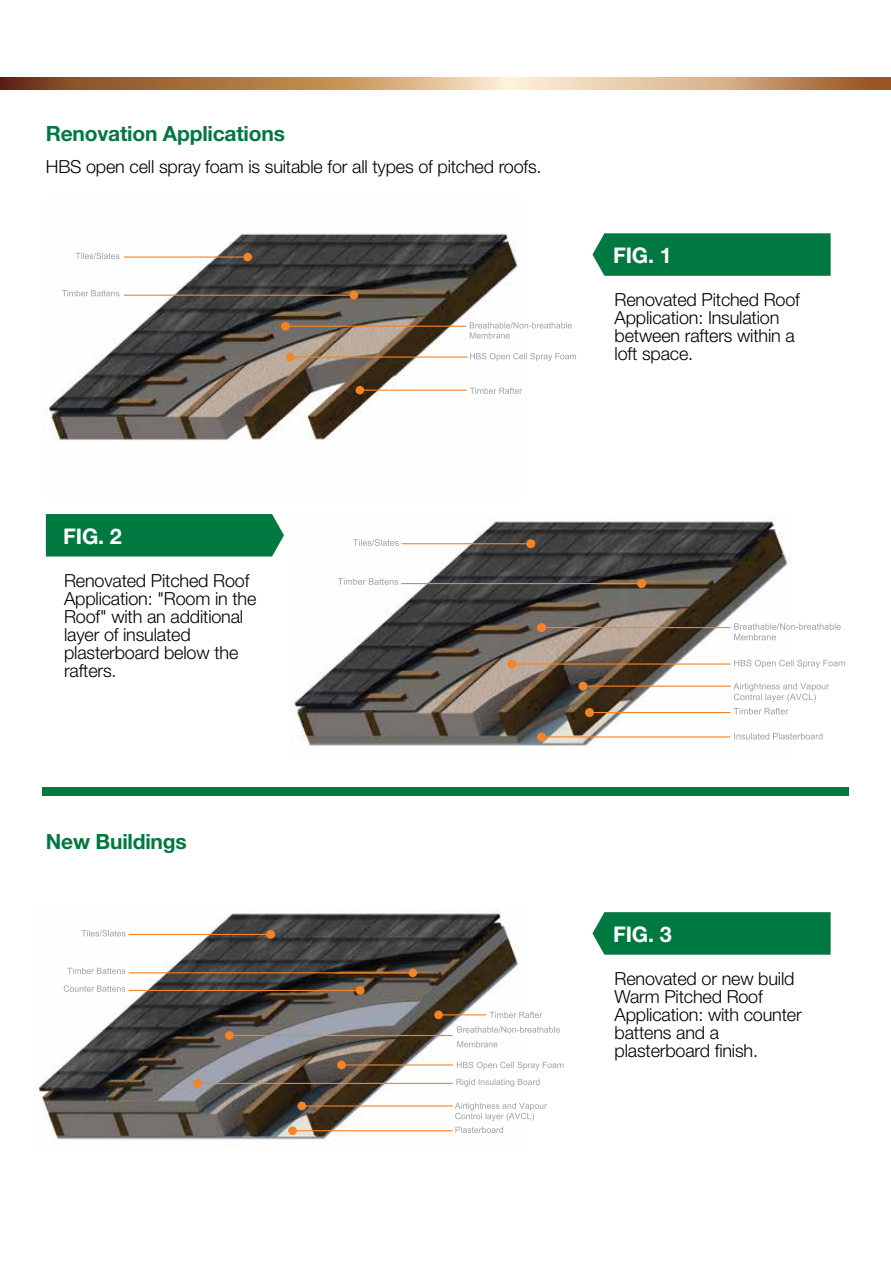
<style>
.page{position:relative;width:891px;height:1269px;background:#fff}
.page>*{position:absolute;margin:0;border:0;box-sizing:border-box;transform-origin:0 0}
.t1{font:700 21.6px "Helvetica Neue LT Pro";letter-spacing:-.01em;color:#fff}
.t2{font:700 21px "Helvetica Neue LT Pro";letter-spacing:-.01em;color:#007940}
.t3{font:300 18px/18px "Helvetica Neue LT Pro";letter-spacing:-.01em;color:#000}
</style>
<div class="page">
<img style="left:37px;top:910px;width:486px;height:232px">
<svg style="left:81px;top:930px;width:45px;height:6px"></svg>
<svg style="left:67px;top:968px;width:58px;height:6px"></svg>
<svg style="left:64px;top:985px;width:61px;height:7px"></svg>
<div style="left:266px;top:930px;width:9px;height:9px;background:#f58427;border-radius:50%"></div>
<hr style="left:129px;top:934px;width:142px;height:1px;background:#f58427">
<div style="left:408px;top:969px;width:9px;height:8px;background:#f58427;border-radius:50%"></div>
<hr style="left:129px;top:972px;width:284px;height:1px;background:#f58427">
<div style="left:356px;top:986px;width:9px;height:9px;background:#f58427;border-radius:50%"></div>
<hr style="left:129px;top:990px;width:231px;height:1px;background:#f58427">
<div style="left:225px;top:1031px;width:9px;height:9px;background:#f58427;border-radius:50%"></div>
<div style="left:193px;top:1079px;width:9px;height:9px;background:#f58427;border-radius:50%"></div>
<hr style="left:229px;top:1035px;width:224px;height:1px;background:#f58427">
<hr style="left:197px;top:1083px;width:256px;height:1px;background:#f58427">
<div style="left:434px;top:1011px;width:9px;height:8px;background:#f58427;border-radius:50%"></div>
<div style="left:337px;top:1061px;width:9px;height:8px;background:#f58427;border-radius:50%"></div>
<hr style="left:439px;top:1014px;width:47px;height:1px;background:#f58427">
<hr style="left:341px;top:1064px;width:112px;height:2px;background:#f58427">
<svg style="left:490px;top:1012px;width:52px;height:6px"></svg>
<svg style="left:457px;top:1026px;width:103px;height:7px"></svg>
<svg style="left:457px;top:1041px;width:41px;height:6px"></svg>
<svg style="left:457px;top:1062px;width:107px;height:8px"></svg>
<svg style="left:456px;top:1079px;width:84px;height:8px"></svg>
<svg style="left:455px;top:1103px;width:92px;height:18px"></svg>
<svg style="left:455px;top:1127px;width:48px;height:6px"></svg>
<div style="left:298px;top:1102px;width:8px;height:8px;background:#f58427;border-radius:50%"></div>
<div style="left:288px;top:1126px;width:9px;height:9px;background:#f58427;border-radius:50%"></div>
<hr style="left:303px;top:1105px;width:150px;height:2px;background:#f58427">
<hr style="left:295px;top:1130px;width:158px;height:1px;background:#f58427">
<img style="left:292px;top:521px;width:500px;height:228px">
<svg style="left:353px;top:539px;width:46px;height:7px"></svg>
<svg style="left:338px;top:578px;width:60px;height:7px"></svg>
<div style="left:526px;top:539px;width:9px;height:9px;background:#f58427;border-radius:50%"></div>
<hr style="left:402px;top:543px;width:129px;height:1px;background:#f58427">
<div style="left:637px;top:579px;width:9px;height:9px;background:#f58427;border-radius:50%"></div>
<hr style="left:401px;top:583px;width:241px;height:1px;background:#f58427">
<div style="left:537px;top:623px;width:9px;height:9px;background:#f58427;border-radius:50%"></div>
<div style="left:537px;top:732px;width:9px;height:9px;background:#f58427;border-radius:50%"></div>
<hr style="left:541px;top:627px;width:189px;height:1px;background:#f58427">
<hr style="left:541px;top:736px;width:189px;height:2px;background:#f58427">
<div style="left:507px;top:660px;width:9px;height:9px;background:#f58427;border-radius:50%"></div>
<hr style="left:512px;top:663px;width:219px;height:2px;background:#f58427">
<div style="left:585px;top:708px;width:9px;height:9px;background:#f58427;border-radius:50%"></div>
<hr style="left:590px;top:712px;width:141px;height:1px;background:#f58427">
<svg style="left:734px;top:623px;width:107px;height:17px"></svg>
<svg style="left:734px;top:660px;width:111px;height:8px"></svg>
<svg style="left:733px;top:683px;width:96px;height:19px"></svg>
<svg style="left:734px;top:708px;width:54px;height:6px"></svg>
<svg style="left:734px;top:733px;width:88px;height:6px"></svg>
<div style="left:579px;top:682px;width:9px;height:9px;background:#f58427;border-radius:50%"></div>
<hr style="left:584px;top:686px;width:147px;height:1px;background:#f58427">
<img style="left:43px;top:233px;width:475px;height:208px">
<svg style="left:76px;top:253px;width:43px;height:6px"></svg>
<svg style="left:62px;top:290px;width:57px;height:6px"></svg>
<div style="left:243px;top:253px;width:9px;height:8px;background:#f58427;border-radius:50%"></div>
<hr style="left:124px;top:256px;width:124px;height:2px;background:#f58427">
<div style="left:350px;top:291px;width:8px;height:8px;background:#f58427;border-radius:50%"></div>
<hr style="left:124px;top:295px;width:230px;height:1px;background:#f58427">
<div style="left:286px;top:353px;width:9px;height:8px;background:#f58427;border-radius:50%"></div>
<hr style="left:288px;top:356px;width:180px;height:2px;background:#f58427">
<div style="left:356px;top:386px;width:8px;height:8px;background:#f58427;border-radius:50%"></div>
<hr style="left:360px;top:390px;width:107px;height:1px;background:#f58427">
<div style="left:281px;top:322px;width:9px;height:9px;background:#f58427;border-radius:50%"></div>
<hr style="left:284px;top:326px;width:182px;height:1px;background:#f58427">
<svg style="left:470px;top:322px;width:102px;height:17px"></svg>
<svg style="left:470px;top:353px;width:106px;height:8px"></svg>
<svg style="left:470px;top:388px;width:52px;height:6px"></svg>
<div style="left:42px;top:788px;width:807px;height:8px;background:#007940"></div>
<svg style="left:592px;top:233px;width:239px;height:43px;background:#0a7e47"></svg>
<svg style="left:592px;top:912px;width:239px;height:43px;background:#0a7e47"></svg>
<div style="left:46px;top:514px;width:238px;height:43px;background:#007940"></div>
<svg style="left:0;top:77px;width:891px;height:13px;background:#c19469"></svg>
<p class="t2" style="left:46px;top:120px;width:241px">Renovation Applications</p>
<p class="t3" style="left:46px;top:157px;width:497px">HBS open cell spray foam is suitable for all types of pitched roofs.</p>
<p class="t1" style="left:63px;top:522px;width:60px">FIG. 2</p>
<p class="t3" style="left:64px;top:572px;width:194px">Renovated Pitched Roof<br>Application: "Room in the<br>Roof" with an additional layer of insulated plasterboard below the rafters.</p>
<p class="t2" style="left:46px;top:829px;width:142px">New Buildings</p>
<p class="t1" style="left:613px;top:242px;width:60px">FIG. 1</p>
<p class="t3" style="left:615px;top:290px;width:187px">Renovated Pitched Roof<br>Application: Insulation between rafters within a loft space.</p>
<p class="t1" style="left:613px;top:920px;width:60px">FIG. 3</p>
<p class="t3" style="left:615px;top:969px;width:189px">Renovated or new build<br>Warm Pitched Roof<br>Application: with counter battens and a plasterboard finish.</p>
</div>
